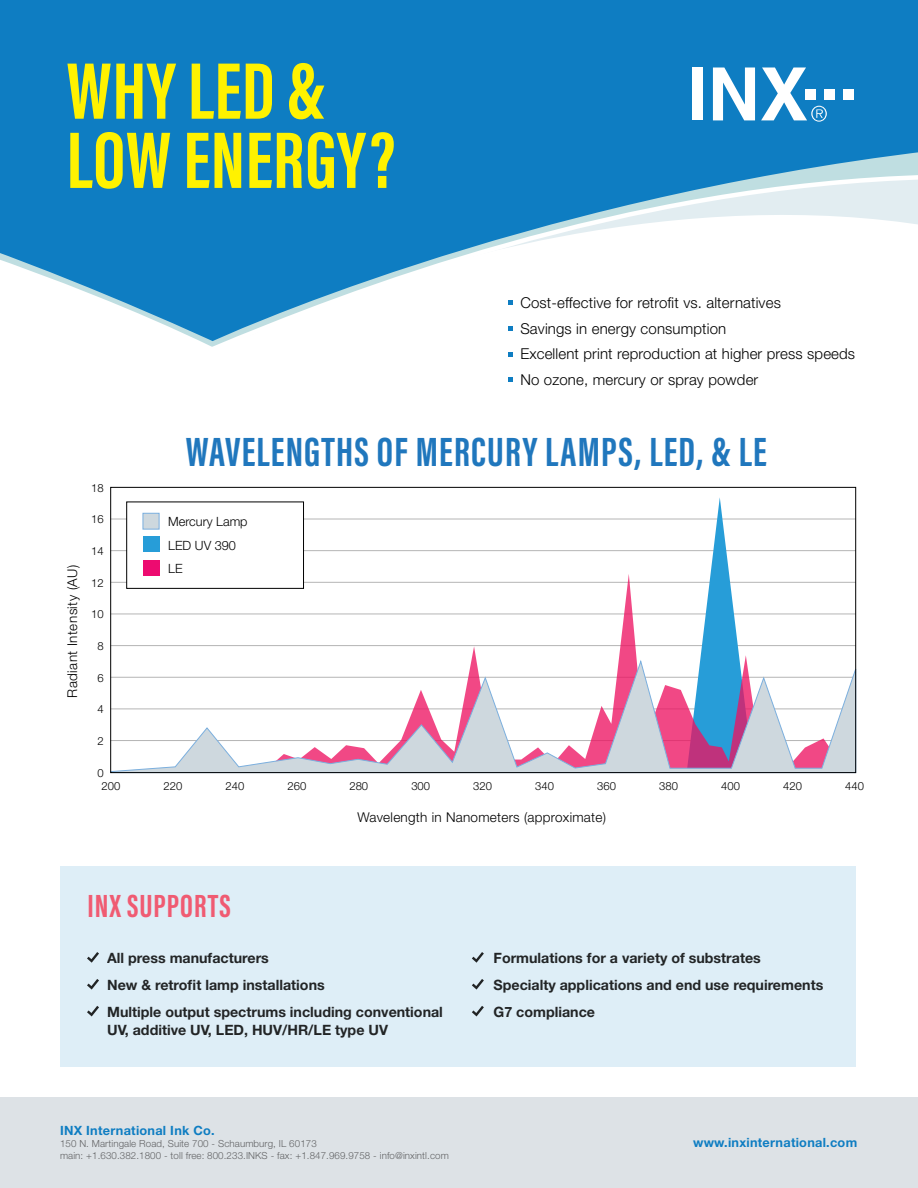
<style>
.page{position:relative;width:918px;height:1188px;background:#fff}
.page>*{position:absolute;margin:0;border:0;box-sizing:border-box;transform-origin:0 0}
.t1{font:700 82.5px/69.2px "Acumin Pro Extra Cond";letter-spacing:.01em;color:#fff200}
.t2{font:700 42px "Acumin Pro Extra Cond";letter-spacing:.03em;color:#2077bd}
.t3{font:700 33px "Acumin Pro Extra Cond";letter-spacing:.03em;color:#f05b72}
.t4{font:300 15px/25.5px "Helvetica Neue LT Std";letter-spacing:.01em;color:#000}
.t5{font:700 14.25px/27px "Helvetica Neue LT Std";color:#000}
.t6{font:300 13.5px "Helvetica Neue LT Std";letter-spacing:.02em;color:#000}
.t7{font:700 12.75px "Helvetica Neue LT Std";letter-spacing:.02em;color:#0e7dc2}
.t8{font:300 12.75px/23.7px "Helvetica Neue LT Std";color:#000}
.t9{font:300 11.25px "Helvetica Neue LT Std";letter-spacing:.005em;color:#000}
.t10{font:300 9.75px/12px "Helvetica Neue LT Std";letter-spacing:.01em;color:#636466}
</style>
<div class="page">
<svg style="left:0;top:0;width:918px;height:341px;fill:#0e7dc2"></svg>
<div style="left:692px;top:68px;width:11px;height:52px;background:#fff"></div>
<svg style="left:713px;top:68px;width:42px;height:52px"></svg>
<svg style="left:761px;top:67px;width:66px;height:55px"></svg>
<div style="left:805px;top:89px;width:11px;height:11px;background:#fff"></div>
<div style="left:824px;top:89px;width:11px;height:11px;background:#fff"></div>
<div style="left:843px;top:89px;width:11px;height:11px;background:#fff"></div>
<div style="left:0;top:1097px;width:918px;height:91px;background:#dde2e6"></div>
<div style="left:60px;top:866px;width:796px;height:201px;background:#deeef7"></div>
<svg style="left:87px;top:1006px;width:12px;height:10px"></svg>
<svg style="left:87px;top:952px;width:12px;height:11px"></svg>
<svg style="left:87px;top:979px;width:12px;height:11px"></svg>
<hr style="left:111px;top:519px;width:745px;height:1px;background:#000">
<hr style="left:111px;top:645px;width:745px;height:1px;background:#000">
<hr style="left:111px;top:614px;width:745px;height:1px;background:#000">
<hr style="left:111px;top:582px;width:745px;height:1px;background:#000">
<hr style="left:111px;top:550px;width:745px;height:1px;background:#000">
<svg style="left:687px;top:497px;width:66px;height:77px"></svg>
<svg style="left:178px;top:574px;width:674px;height:86px"></svg>
<div style="left:127px;top:502px;width:177px;height:86px;background:#fff"></div>
<div style="left:127px;top:502px;width:177px;height:87px;border:1px solid #000"></div>
<div style="left:143px;top:513px;width:16px;height:16px;background:#ced8de;border:1px solid #7bafde"></div>
<div style="left:143px;top:536px;width:16px;height:16px;background:#279dd8"></div>
<div style="left:143px;top:560px;width:16px;height:16px;background:#ed0b70"></div>
<svg style="left:112px;top:660px;width:742px;height:111px"></svg>
<svg style="left:472px;top:1006px;width:12px;height:10px"></svg>
<svg style="left:472px;top:952px;width:12px;height:11px"></svg>
<svg style="left:472px;top:979px;width:12px;height:11px"></svg>
<svg style="left:509px;top:301px;width:4px;height:4px"></svg>
<svg style="left:509px;top:326px;width:4px;height:5px"></svg>
<svg style="left:509px;top:352px;width:4px;height:4px"></svg>
<svg style="left:509px;top:378px;width:4px;height:4px"></svg>
<h1 class="t1" style="left:67px;top:56px;width:330px">WHY LED &amp;<br>LOW ENERGY?</h1>
<p class="t4" style="left:520px;top:290px;width:336px">Cost-effective for retrofit vs. alternatives<br>Savings in energy consumption<br>Excellent print reproduction at higher press speeds No ozone, mercury or spray powder</p>
<p class="t6" style="left:64px;top:698px;width:134px;rotate:-90deg">Radiant Intensity (AU)</p>
<p class="t9" style="left:91px;top:481px;width:14px">18</p>
<p class="t9" style="left:91px;top:513px;width:14px">16</p>
<p class="t9" style="left:91px;top:544px;width:14px">14</p>
<p class="t9" style="left:91px;top:576px;width:14px">12</p>
<p class="t9" style="left:91px;top:608px;width:14px">10</p>
<p class="t9" style="left:97px;top:639px;width:8px">8</p>
<p class="t9" style="left:97px;top:671px;width:8px">6</p>
<p class="t9" style="left:97px;top:702px;width:8px">4</p>
<p class="t9" style="left:97px;top:734px;width:8px">2</p>
<p class="t9" style="left:97px;top:766px;width:8px">0</p>
<h2 class="t2" style="left:186px;top:426px;width:583px">WAVELENGTHS OF MERCURY LAMPS, LED, &amp; LE</h2>
<p class="t8" style="left:168px;top:509px;width:81px">Mercury Lamp<br>LED UV 390<br>LE</p>
<p class="t9" style="left:102px;top:779px;width:20px">200</p>
<p class="t9" style="left:164px;top:779px;width:20px">220</p>
<p class="t9" style="left:225px;top:779px;width:20px">240</p>
<p class="t9" style="left:287px;top:779px;width:20px">260</p>
<p class="t9" style="left:349px;top:779px;width:20px">280</p>
<p class="t9" style="left:411px;top:779px;width:20px">300</p>
<p class="t9" style="left:473px;top:779px;width:20px">320</p>
<p class="t9" style="left:535px;top:779px;width:20px">340</p>
<p class="t9" style="left:597px;top:779px;width:20px">360</p>
<p class="t9" style="left:659px;top:779px;width:20px">380</p>
<p class="t9" style="left:721px;top:779px;width:20px">400</p>
<p class="t9" style="left:783px;top:779px;width:20px">420</p>
<p class="t9" style="left:845px;top:779px;width:20px">440</p>
<p class="t6" style="left:357px;top:809px;width:250px">Wavelength in Nanometers (approximate)</p>
<h3 class="t3" style="left:87px;top:886px;width:145px">INX SUPPORTS</h3>
<p class="t5" style="left:107px;top:944px;width:337px">All press manufacturers<br>New &amp; retrofit lamp installations<br>Multiple output spectrums including conventional</p>
<p class="t5" style="left:107px;top:1016px;width:282px">UV, additive UV, LED, HUV/HR/LE type UV</p>
<p class="t5" style="left:494px;top:944px;width:331px">Formulations for a variety of substrates<br>Specialty applications and end use requirements<br>G7 compliance</p>
<p class="t7" style="left:60px;top:1123px;width:156px">INX International Ink Co.</p>
<p class="t10" style="left:60px;top:1137px;width:390px">150 N. Martingale Road, Suite 700 - Schaumburg, IL 60173<br>main: +1.630.382.1800 - toll free: 800.233.INKS - fax: +1.847.969.9758 - info@inxintl.com</p>
<p class="t7" style="left:693px;top:1135px;width:166px">www.inxinternational.com</p>
</div>
